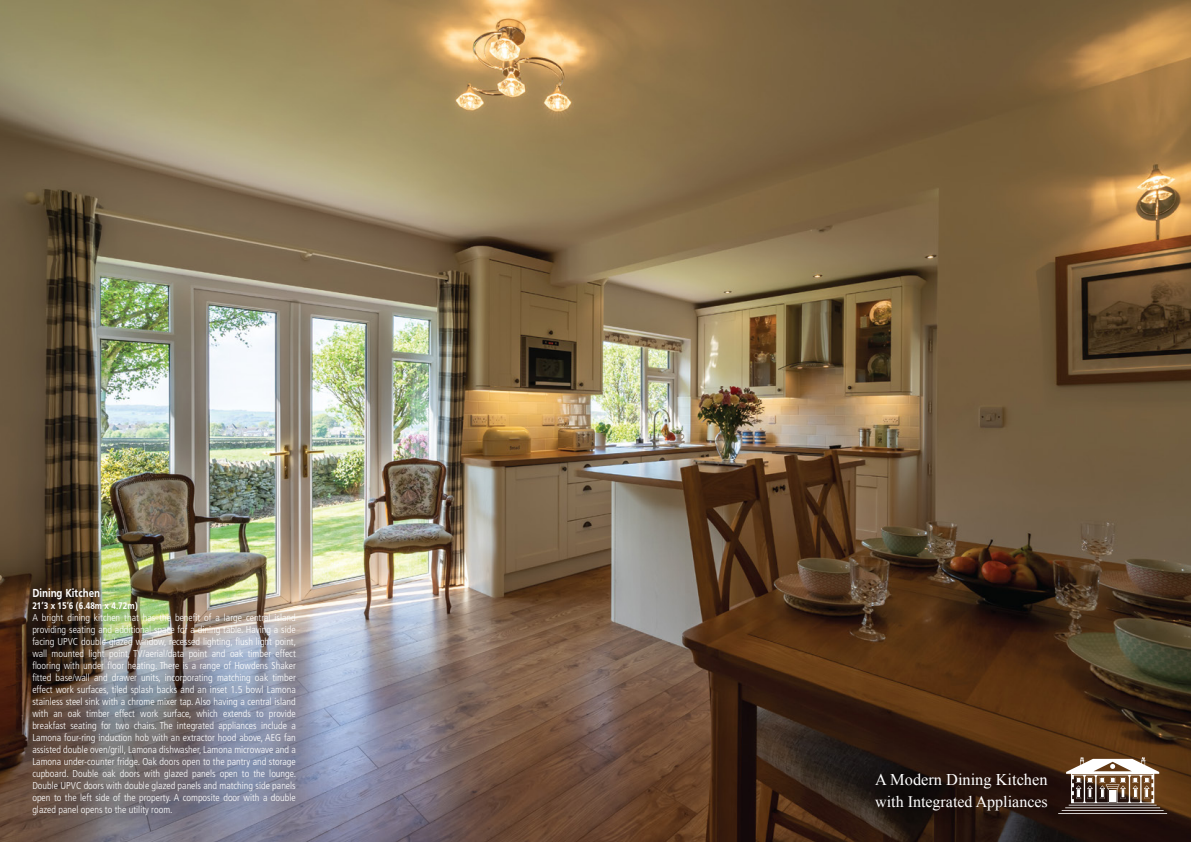
<style>
.page{position:relative;width:1191px;height:842px;background:#fff}
.page>*{position:absolute;margin:0;border:0;box-sizing:border-box;transform-origin:0 0}
.t1{font:16.4px "Times New Roman";color:#fff}
.t2{font:16px "Times New Roman";color:#fff}
.t3{font:700 12px "Frutiger Cnd";color:#fff}
.t4{font:300 condensed 10px/12px "Frutiger LT Std";color:#fff;text-align:justify}
.t5{font:700 10px "Frutiger Cnd";color:#fff}
</style>
<div class="page">
<img style="left:0;top:0;width:1191px;height:842px">
<img style="left:865px;top:762px;width:326px;height:80px">
<img style="left:865px;top:784px;width:270px;height:58px">
<img style="left:18px;top:573px;width:300px;height:263px">
<svg style="left:1058px;top:757px;width:109px;height:57px"></svg>
<p class="t3" style="left:32px;top:586px;width:69px">Dining Kitchen</p>
<p class="t5" style="left:32px;top:600px;width:107px">21’3 x 15’6 (6.48m x 4.72m)</p>
<p class="t4" style="left:32px;top:612px;width:265px">A bright dining kitchen that has the benefit of a large central island providing seating and additional space for a dining table. Having a side facing UPVC double glazed window, recessed lighting, flush light point, wall mounted light point, TV/aerial/data point and oak timber effect flooring with under floor heating. There is a range of Howdens Shaker fitted base/wall and drawer units, incorporating matching oak timber effect work surfaces, tiled splash backs and an inset 1.5 bowl Lamona stainless steel sink with a chrome mixer tap. Also having a central island with an oak timber effect work surface, which extends to provide breakfast seating for two chairs. The integrated appliances include a Lamona four-ring induction hob with an extractor hood above, AEG fan assisted double oven/grill, Lamona dishwasher, Lamona microwave and a Lamona under-counter fridge. Oak doors open to the pantry and storage cupboard. Double oak doors with glazed panels open to the lounge.<br>Double UPVC doors with double glazed panels and matching side panels open to the left side of the property. A composite door with a double glazed panel opens to the utility room.</p>
<h1 class="t1" style="left:875px;top:769px;width:174px">A Modern Dining Kitchen</h1>
<h2 class="t2" style="left:875px;top:791px;width:174px">with Integrated Appliances</h2>
</div>
